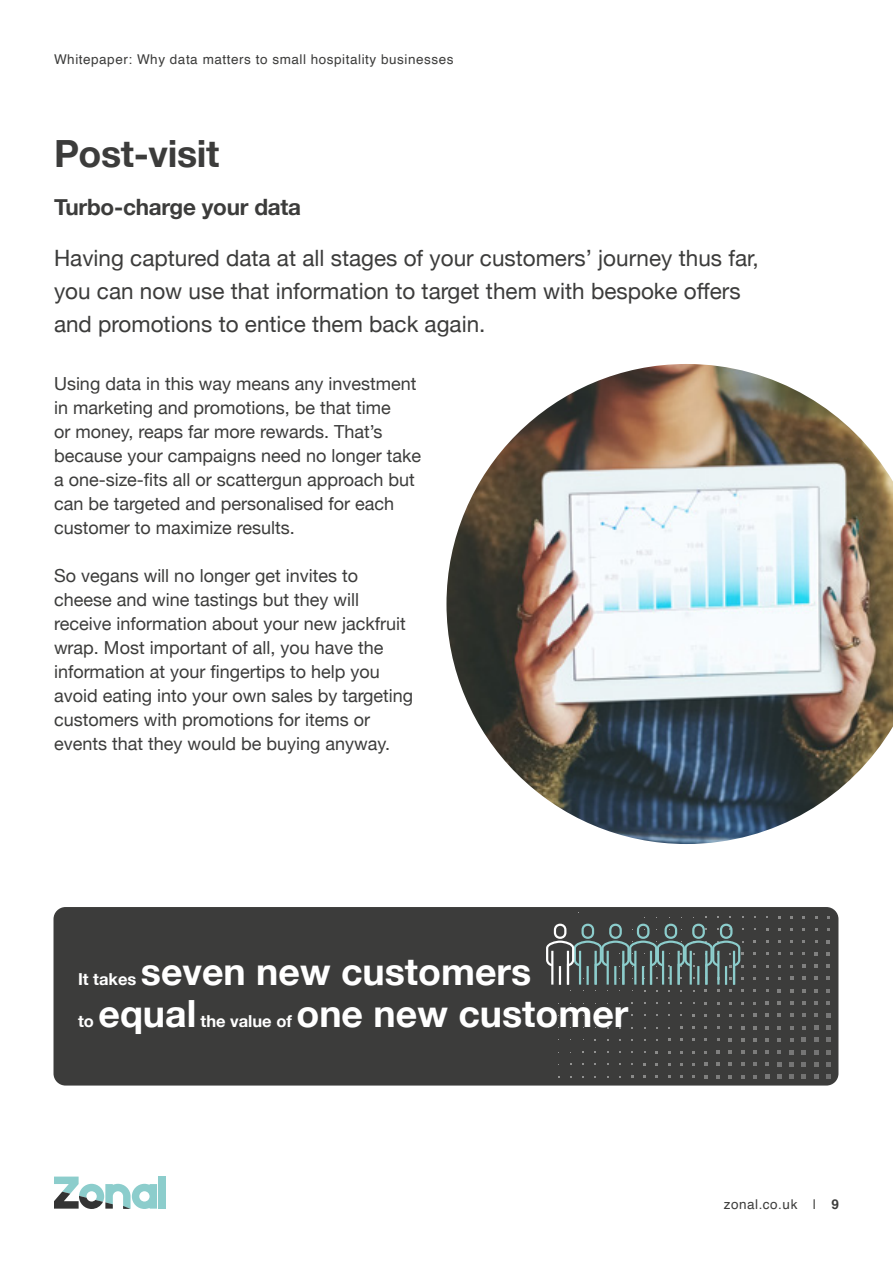
<style>
.page{position:relative;width:893px;height:1263px;background:#fff}
.page>*{position:absolute;margin:0;border:0;box-sizing:border-box;transform-origin:0 0}
.t1{font:700 37.5px "Helvetica Neue";color:#fff}
.t2{font:700 37.5px "Helvetica Neue";letter-spacing:-.01em;color:#3c3c3b}
.t3{font:22.5px/33px "Helvetica Neue";color:#3c3c3b}
.t4{font:700 22.5px "Helvetica Neue";letter-spacing:-.01em;color:#3c3c3b}
.t5{font:18px/24px "Helvetica Neue";color:#3c3c3b}
.t6{font:700 16.5px "Helvetica Neue";color:#fff}
.t7{font:13.5px "Helvetica";letter-spacing:.04em;color:#3c3c3b}
.s1{font-weight:700}
</style>
<div class="page">
<img style="left:446px;top:364px;width:447px;height:480px">
<div style="left:54px;top:907px;width:784px;height:178px;background:#3c3c3b;border-radius:12px"></div>
<svg style="left:814px;top:964px;width:4px;height:4px"></svg>
<svg style="left:827px;top:964px;width:3px;height:4px"></svg>
<svg style="left:814px;top:977px;width:4px;height:3px"></svg>
<svg style="left:814px;top:989px;width:4px;height:3px"></svg>
<svg style="left:826px;top:989px;width:4px;height:3px"></svg>
<svg style="left:765px;top:1001px;width:4px;height:3px"></svg>
<svg style="left:790px;top:1001px;width:3px;height:4px"></svg>
<svg style="left:802px;top:1001px;width:4px;height:4px"></svg>
<svg style="left:814px;top:1001px;width:4px;height:4px"></svg>
<svg style="left:826px;top:1001px;width:4px;height:4px"></svg>
<svg style="left:765px;top:1014px;width:4px;height:3px"></svg>
<svg style="left:778px;top:1013px;width:3px;height:4px"></svg>
<svg style="left:790px;top:1013px;width:3px;height:4px"></svg>
<svg style="left:802px;top:1013px;width:4px;height:4px"></svg>
<svg style="left:814px;top:1013px;width:4px;height:4px"></svg>
<svg style="left:826px;top:1013px;width:4px;height:4px"></svg>
<svg style="left:765px;top:1026px;width:4px;height:3px"></svg>
<svg style="left:777px;top:1026px;width:4px;height:3px"></svg>
<svg style="left:802px;top:1026px;width:4px;height:3px"></svg>
<svg style="left:814px;top:1025px;width:4px;height:4px"></svg>
<svg style="left:826px;top:1025px;width:4px;height:5px"></svg>
<svg style="left:765px;top:1038px;width:4px;height:3px"></svg>
<svg style="left:777px;top:1038px;width:4px;height:4px"></svg>
<svg style="left:790px;top:1038px;width:3px;height:4px"></svg>
<svg style="left:802px;top:1038px;width:4px;height:4px"></svg>
<svg style="left:814px;top:1038px;width:4px;height:4px"></svg>
<svg style="left:826px;top:1037px;width:5px;height:5px"></svg>
<svg style="left:716px;top:1050px;width:4px;height:3px"></svg>
<svg style="left:729px;top:1050px;width:3px;height:4px"></svg>
<svg style="left:741px;top:1050px;width:3px;height:4px"></svg>
<svg style="left:753px;top:1050px;width:4px;height:4px"></svg>
<svg style="left:765px;top:1050px;width:4px;height:4px"></svg>
<svg style="left:777px;top:1050px;width:4px;height:4px"></svg>
<svg style="left:789px;top:1050px;width:5px;height:4px"></svg>
<svg style="left:802px;top:1050px;width:4px;height:4px"></svg>
<svg style="left:814px;top:1050px;width:4px;height:4px"></svg>
<svg style="left:826px;top:1050px;width:5px;height:4px"></svg>
<svg style="left:716px;top:1063px;width:4px;height:3px"></svg>
<svg style="left:729px;top:1062px;width:3px;height:4px"></svg>
<svg style="left:741px;top:1062px;width:3px;height:4px"></svg>
<svg style="left:753px;top:1062px;width:4px;height:4px"></svg>
<svg style="left:765px;top:1062px;width:4px;height:4px"></svg>
<svg style="left:777px;top:1062px;width:4px;height:4px"></svg>
<svg style="left:789px;top:1062px;width:5px;height:4px"></svg>
<svg style="left:802px;top:1062px;width:4px;height:4px"></svg>
<svg style="left:814px;top:1062px;width:4px;height:4px"></svg>
<svg style="left:826px;top:1062px;width:5px;height:5px"></svg>
<svg style="left:716px;top:1075px;width:4px;height:3px"></svg>
<svg style="left:728px;top:1075px;width:4px;height:3px"></svg>
<svg style="left:753px;top:1075px;width:4px;height:3px"></svg>
<svg style="left:765px;top:1074px;width:4px;height:4px"></svg>
<svg style="left:777px;top:1074px;width:4px;height:5px"></svg>
<svg style="left:789px;top:1074px;width:5px;height:5px"></svg>
<svg style="left:801px;top:1074px;width:5px;height:5px"></svg>
<svg style="left:814px;top:1074px;width:4px;height:5px"></svg>
<svg style="left:826px;top:1074px;width:5px;height:5px"></svg>
<div style="left:158px;top:1176px;width:8px;height:32px;background:#8ccdcc"></div>
<svg style="left:54px;top:1176px;width:103px;height:33px"></svg>
<div style="left:581px;top:924px;width:13px;height:15px;border:2px solid #8ccdcc;border-radius:5px"></div>
<div style="left:609px;top:924px;width:13px;height:15px;border:2px solid #8ccdcc;border-radius:5px"></div>
<div style="left:637px;top:924px;width:12px;height:15px;border:2px solid #8ccdcc;border-radius:5px"></div>
<div style="left:665px;top:924px;width:12px;height:15px;border:2px solid #8ccdcc;border-radius:5px"></div>
<div style="left:692px;top:924px;width:13px;height:15px;border:2px solid #8ccdcc;border-radius:5px"></div>
<div style="left:720px;top:924px;width:12px;height:15px;border:2px solid #8ccdcc;border-radius:5px"></div>
<svg style="left:658px;top:940px;width:83px;height:52px"></svg>
<div style="left:554px;top:924px;width:12px;height:15px;border:2px solid #fff;border-radius:5px"></div>
<svg style="left:546px;top:940px;width:112px;height:52px"></svg>
<p class="t7" style="left:54px;top:49px;width:401px">Whitepaper: Why data matters to small hospitality businesses</p>
<h1 class="t2" style="left:54px;top:124px;width:167px">Post-visit</h1>
<p class="t4" style="left:54px;top:189px;width:249px">Turbo-charge your data</p>
<p class="t3" style="left:54px;top:243px;width:706px">Having captured data at all stages of your customers’ journey thus far, you can now use that information to target them with bespoke offers and promotions to entice them back again.</p>
<p class="t5" style="left:54px;top:373px;width:369px">Using data in this way means any investment in marketing and promotions, be that time<br>or money, reaps far more rewards. That’s because your campaigns need no longer take a one-size-fits all or scattergun approach but can be targeted and personalised for each customer to maximize results.</p>
<p class="t5" style="left:54px;top:565px;width:361px">So vegans will no longer get invites to cheese and wine tastings but they will receive information about your new jackfruit wrap. Most important of all, you have the information at your fingertips to help you avoid eating into your own sales by targeting customers with promotions for items or events that they would be buying anyway.</p>
<h1 class="t1" style="left:141px;top:942px;width:392px">seven new customers</h1>
<p class="t6" style="left:78px;top:966px;width:60px">It takes</p>
<h1 class="t1" style="left:98px;top:984px;width:99px">equal</h1>
<h1 class="t1" style="left:296px;top:984px;width:333px">one new customer</h1>
<p class="t6" style="left:201px;top:1008px;width:93px">the value of</p>
<p class="t6" style="left:78px;top:1008px;width:17px">to</p>
<p class="t7" style="left:724px;top:1194px;width:117px">zonal.co.uk | <span class="s1">9</span></p>
</div>
